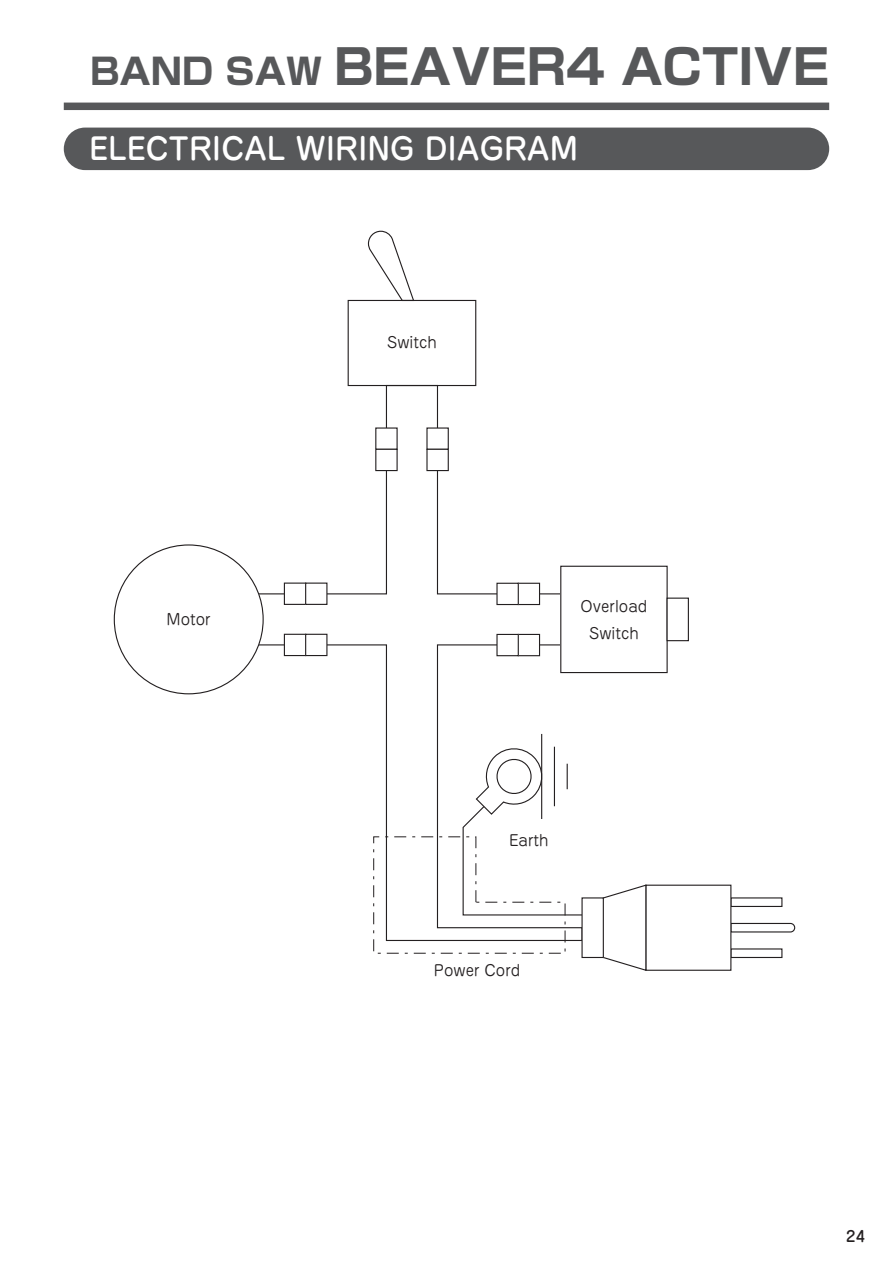
<style>
.page{position:relative;width:893px;height:1263px;background:#fff}
.page>*{position:absolute;margin:0;border:0;box-sizing:border-box;transform-origin:0 0}
.t1{font:700 48px "Shin Go Pro";color:#57585a}
.t2{font:500 30px "Jun 34 Pro";color:#fff}
.t3{font:15px/26.2px "Jun 201 Pro";color:#231f20;text-align:center}
.t4{font:500 15px "Jun 34 Pro";color:#231f20}
.s1{font-size:36px}
</style>
<div class="page">
<div style="left:64px;top:103px;width:765px;height:7px;background:#57585a"></div>
<div style="left:64px;top:128px;width:765px;height:42px;background:#57585a;border-radius:21px"></div>
<div style="left:730px;top:897px;width:52px;height:10px;border:1px solid #231f20"></div>
<svg style="left:731px;top:922px;width:65px;height:11px"></svg>
<div style="left:730px;top:948px;width:52px;height:10px;border:1px solid #231f20"></div>
<svg style="left:367px;top:230px;width:48px;height:70px"></svg>
<div style="left:348px;top:300px;width:128px;height:86px;border:1px solid #231f20"></div>
<svg style="left:241px;top:384px;width:342px;height:362px"></svg>
<div style="left:376px;top:428px;width:21px;height:21px;background:#fff"></div>
<div style="left:375px;top:427px;width:23px;height:23px;border:1px solid #231f20"></div>
<div style="left:376px;top:449px;width:21px;height:22px;background:#fff"></div>
<div style="left:375px;top:449px;width:23px;height:22px;border:1px solid #231f20"></div>
<div style="left:427px;top:428px;width:21px;height:21px;background:#fff"></div>
<div style="left:426px;top:427px;width:23px;height:23px;border:1px solid #231f20"></div>
<div style="left:427px;top:449px;width:21px;height:22px;background:#fff"></div>
<div style="left:426px;top:449px;width:23px;height:22px;border:1px solid #231f20"></div>
<div style="left:284px;top:634px;width:22px;height:21px;background:#fff"></div>
<div style="left:284px;top:634px;width:22px;height:22px;border:1px solid #231f20"></div>
<div style="left:306px;top:634px;width:21px;height:21px;background:#fff"></div>
<div style="left:305px;top:634px;width:22px;height:22px;border:1px solid #231f20"></div>
<div style="left:284px;top:583px;width:22px;height:21px;background:#fff"></div>
<div style="left:284px;top:582px;width:22px;height:23px;border:1px solid #231f20"></div>
<div style="left:306px;top:583px;width:21px;height:21px;background:#fff"></div>
<div style="left:305px;top:582px;width:22px;height:23px;border:1px solid #231f20"></div>
<div style="left:114px;top:545px;width:149px;height:149px;background:#fff;border-radius:50%"></div>
<div style="left:518px;top:583px;width:21px;height:21px;background:#fff"></div>
<div style="left:518px;top:583px;width:22px;height:22px;border:1px solid #231f20"></div>
<div style="left:497px;top:583px;width:21px;height:21px;background:#fff"></div>
<div style="left:496px;top:583px;width:23px;height:22px;border:1px solid #231f20"></div>
<div style="left:518px;top:634px;width:21px;height:22px;background:#fff"></div>
<div style="left:518px;top:634px;width:22px;height:22px;border:1px solid #231f20"></div>
<div style="left:497px;top:634px;width:21px;height:22px;background:#fff"></div>
<div style="left:496px;top:634px;width:23px;height:22px;border:1px solid #231f20"></div>
<div style="left:561px;top:566px;width:106px;height:106px;background:#fff"></div>
<div style="left:560px;top:566px;width:108px;height:107px;border:1px solid #231f20"></div>
<div style="left:666px;top:598px;width:23px;height:43px;border:1px solid #231f20"></div>
<div style="left:645px;top:885px;width:86px;height:86px;border:1px solid #231f20"></div>
<svg style="left:602px;top:884px;width:45px;height:87px"></svg>
<div style="left:581px;top:897px;width:23px;height:61px;border:1px solid #231f20"></div>
<hr style="left:541px;top:734px;width:1px;height:85px;background:#231f20">
<svg style="left:373px;top:746px;width:210px;height:208px"></svg>
<h1 class="t1" style="left:90px;top:28px;width:741px"><span class="s1">BAND SAW</span> BEAVER4 ACTIVE</h1>
<h2 class="t2" style="left:89px;top:125px;width:490px">ELECTRICAL WIRING DIAGRAM</h2>
<p class="t3" style="left:167px;top:604px;width:46px">Motor</p>
<p class="t3" style="left:387px;top:328px;width:51px">Switch</p>
<p class="t3" style="left:581px;top:592px;width:68px">Overload<br>Switch</p>
<p class="t3" style="left:509px;top:826px;width:41px">Earth</p>
<p class="t3" style="left:434px;top:956px;width:88px">Power Cord</p>
<p class="t4" style="left:846px;top:1224px;width:20px">24</p>
</div>
